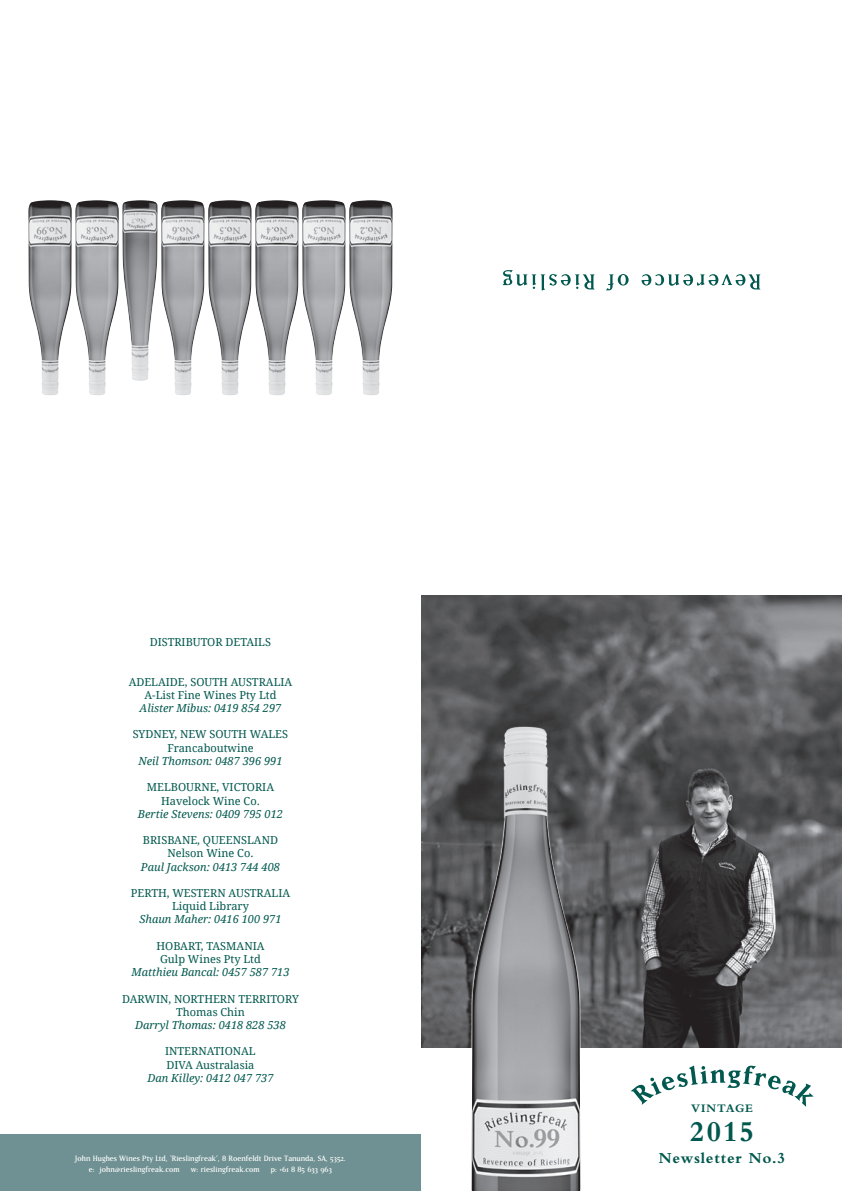
<style>
.page{position:relative;width:842px;height:1191px;background:#fff}
.page>*{position:absolute;margin:0;border:0;box-sizing:border-box;transform-origin:0 0}
.t1{font:700 30px "Bembo Std";color:#00584e}
.t2{font:700 16px "Bembo Std";letter-spacing:.05em;color:#00584e}
.t3{font:700 12px "Bembo Std";letter-spacing:.075em;color:#00584e}
.t4{font:11px "Droid Serif";color:#00584e}
.t5{font:italic 11px "Droid Serif";color:#00584e}
.t6{font:9px "Matrix";color:#fff}
</style>
<div class="page">
<img style="left:421px;top:596px;width:421px;height:451px">
<div style="left:471px;top:726px;width:110px;height:465px;background:#fff;opacity:.75"></div>
<img style="left:472px;top:727px;width:108px;height:464px">
<div style="left:0;top:1134px;width:421px;height:57px;background:#709193"></div>
<svg style="left:631px;top:1065px;width:183px;height:41px"></svg>
<svg style="left:642px;top:274px;width:118px;height:15px"></svg>
<svg style="left:606px;top:274px;width:23px;height:16px"></svg>
<svg style="left:502px;top:270px;width:93px;height:20px"></svg>
<img style="left:349px;top:200px;width:44px;height:195px">
<img style="left:302px;top:200px;width:44px;height:195px">
<img style="left:255px;top:200px;width:44px;height:195px">
<img style="left:208px;top:200px;width:44px;height:195px">
<img style="left:161px;top:200px;width:44px;height:195px">
<img style="left:122px;top:200px;width:36px;height:181px">
<img style="left:75px;top:200px;width:44px;height:195px">
<img style="left:28px;top:200px;width:44px;height:195px">
<p class="t4" style="left:150px;top:634px;width:123px">DISTRIBUTOR DETAILS</p>
<p class="t4" style="left:129px;top:674px;width:165px">ADELAIDE, SOUTH AUSTRALIA</p>
<p class="t4" style="left:144px;top:687px;width:133px">A-List Fine Wines Pty Ltd</p>
<p class="t5" style="left:140px;top:700px;width:143px">Alister Mibus: 0419 854 297</p>
<p class="t4" style="left:133px;top:727px;width:157px">SYDNEY, NEW SOUTH WALES</p>
<p class="t4" style="left:167px;top:740px;width:88px">Francaboutwine</p>
<p class="t5" style="left:138px;top:753px;width:146px">Neil Thomson: 0487 396 991</p>
<p class="t4" style="left:147px;top:779px;width:129px">MELBOURNE, VICTORIA</p>
<p class="t4" style="left:161px;top:793px;width:100px">Havelock Wine Co.</p>
<p class="t5" style="left:138px;top:806px;width:147px">Bertie Stevens: 0409 795 012</p>
<p class="t4" style="left:143px;top:832px;width:137px">BRISBANE, QUEENSLAND</p>
<p class="t4" style="left:167px;top:845px;width:88px">Nelson Wine Co.</p>
<p class="t5" style="left:141px;top:859px;width:141px">Paul Jackson: 0413 744 408</p>
<p class="t4" style="left:131px;top:885px;width:161px">PERTH, WESTERN AUSTRALIA</p>
<p class="t4" style="left:172px;top:898px;width:78px">Liquid Library</p>
<p class="t5" style="left:139px;top:911px;width:144px">Shaun Maher: 0416 100 971</p>
<p class="t4" style="left:156px;top:938px;width:110px">HOBART, TASMANIA</p>
<p class="t4" style="left:160px;top:951px;width:102px">Gulp Wines Pty Ltd</p>
<p class="t5" style="left:131px;top:964px;width:160px">Matthieu Bancal: 0457 587 713</p>
<p class="t4" style="left:122px;top:991px;width:178px">DARWIN, NORTHERN TERRITORY</p>
<p class="t4" style="left:176px;top:1004px;width:70px">Thomas Chin</p>
<p class="t5" style="left:135px;top:1017px;width:152px">Darryl Thomas: 0418 828 538</p>
<p class="t4" style="left:165px;top:1043px;width:92px">INTERNATIONAL</p>
<p class="t4" style="left:166px;top:1057px;width:89px">DIVA Australasia</p>
<p class="t5" style="left:147px;top:1070px;width:127px">Dan Killey: 0412 047 737</p>
<p class="t3" style="left:691px;top:1101px;width:63px">VINTAGE</p>
<p class="t1" style="left:690px;top:1114px;width:66px">2015</p>
<p class="t6" style="left:75px;top:1153px;width:273px">John Hughes Wines Pty Ltd, ‘Rieslingfreak’, 8 Roenfeldt Drive Tanunda, SA, 5352.</p>
<p class="t2" style="left:659px;top:1148px;width:128px">Newsletter No.3</p>
<p class="t6" style="left:89px;top:1164px;width:92px">e: john@rieslingfreak.com</p>
<p class="t6" style="left:191px;top:1164px;width:70px">w: rieslingfreak.com</p>
<p class="t6" style="left:271px;top:1164px;width:63px">p: +61 8 85 633 963</p>
</div>
